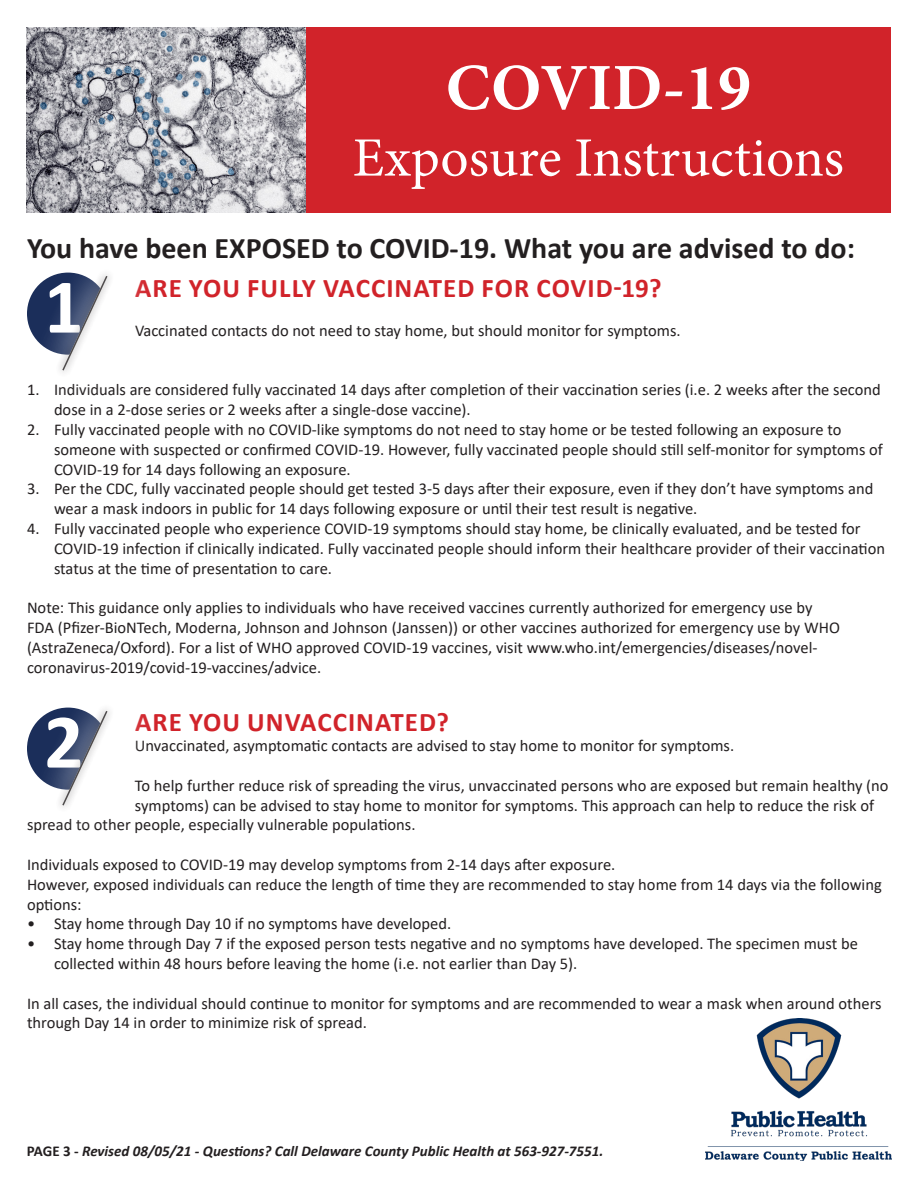
<style>
.page{position:relative;width:918px;height:1188px;background:#fff}
.page>*{position:absolute;margin:0;border:0;box-sizing:border-box;transform-origin:0 0}
.t1{font:700 77.85px "Calibri";color:#fff}
.t2{font:700 66px "Minion Pro";color:#fff}
.t3{font:55.5px "Minion Pro";color:#fff}
.t4{font:700 30px "Calibri";color:#231f20}
.t5{font:700 27px "Calibri";letter-spacing:.04em;color:#d1232a}
.t6{font:16.5px/19.8px "Calibri";color:#231f20}
.t7{font:italic 700 15px "Calibri";color:#231f20}
.s1{font-style:normal}
</style>
<div class="page">
<img style="left:705px;top:1018px;width:186px;height:143px">
<div style="left:27px;top:27px;width:864px;height:186px;background:#d1232a"></div>
<img style="left:27px;top:27px;width:279px;height:186px">
<svg style="left:27px;top:272px;width:83px;height:101px"></svg>
<svg style="left:27px;top:707px;width:83px;height:101px"></svg>
<p class="t2" style="left:446px;top:41px;width:307px">COVID-19</p>
<p class="t3" style="left:353px;top:121px;width:493px">Exposure Instructions</p>
<p class="t4" style="left:27px;top:227px;width:829px">You have been EXPOSED to COVID-19. What you are advised to do:</p>
<p class="t5" style="left:135px;top:269px;width:528px">ARE YOU FULLY VACCINATED FOR COVID-19?</p>
<p class="t6" style="left:135px;top:320px;width:547px">Vaccinated contacts do not need to stay home, but should monitor for symptoms.</p>
<p class="t1" style="left:44px;top:252px;width:41px">1</p>
<p class="t6" style="left:54px;top:380px;width:828px;text-indent:-27px">1. Individuals are considered fully vaccinated 14 days after completion of their vaccination series (i.e. 2 weeks after the second dose in a 2-dose series or 2 weeks after a single-dose vaccine).</p>
<p class="t6" style="left:54px;top:419px;width:830px;text-indent:-27px">2. Fully vaccinated people with no COVID-like symptoms do not need to stay home or be tested following an exposure to someone with suspected or confirmed COVID-19. However, fully vaccinated people should still self-monitor for symptoms of<br>COVID-19 for 14 days following an exposure.</p>
<p class="t6" style="left:54px;top:479px;width:821px;text-indent:-27px">3. Per the CDC, fully vaccinated people should get tested 3-5 days after their exposure, even if they don’t have symptoms and wear a mask indoors in public for 14 days following exposure or until their test result is negative.</p>
<p class="t6" style="left:54px;top:518px;width:833px;text-indent:-27px">4. Fully vaccinated people who experience COVID-19 symptoms should stay home, be clinically evaluated, and be tested for<br>COVID-19 infection if clinically indicated. Fully vaccinated people should inform their healthcare provider of their vaccination status at the time of presentation to care.</p>
<p class="t6" style="left:27px;top:597px;width:814px">Note: This guidance only applies to individuals who have received vaccines currently authorized for emergency use by FDA (Pfizer-BioNTech, Moderna, Johnson and Johnson (Janssen)) or other vaccines authorized for emergency use by WHO (AstraZeneca/Oxford). For a list of WHO approved COVID-19 vaccines, visit www.who.int/emergencies/diseases/novel&shy;coronavirus-2019/covid-19-vaccines/advice.</p>
<p class="t5" style="left:135px;top:703px;width:316px">ARE YOU UNVACCINATED?</p>
<p class="t6" style="left:135px;top:735px;width:601px">Unvaccinated, asymptomatic contacts are advised to stay home to monitor for symptoms.</p>
<p class="t6" style="left:135px;top:775px;width:755px">To help further reduce risk of spreading the virus, unvaccinated persons who are exposed but remain healthy (no</p>
<p class="t6" style="left:27px;top:795px;width:849px;text-indent:108px">symptoms) can be advised to stay home to monitor for symptoms. This approach can help to reduce the risk of spread to other people, especially vulnerable populations.</p>
<p class="t6" style="left:27px;top:854px;width:590px">Individuals exposed to COVID-19 may develop symptoms from 2-14 days after exposure.</p>
<p class="t6" style="left:27px;top:874px;width:856px">However, exposed individuals can reduce the length of time they are recommended to stay home from 14 days via the following options:</p>
<p class="t6" style="left:27px;top:914px;width:426px">• Stay home through Day 10 if no symptoms have developed.</p>
<p class="t6" style="left:54px;top:933px;width:806px;text-indent:-27px">• Stay home through Day 7 if the exposed person tests negative and no symptoms have developed. The specimen must be collected within 48 hours before leaving the home (i.e. not earlier than Day 5).</p>
<p class="t6" style="left:27px;top:993px;width:856px">In all cases, the individual should continue to monitor for symptoms and are recommended to wear a mask when around others through Day 14 in order to minimize risk of spread.</p>
<p class="t1" style="left:44px;top:687px;width:41px">2</p>
<p class="t7" style="left:27px;top:1140px;width:578px"><span class="s1">PAGE 3 -</span> Revised 08/05/21 - Questions? Call Delaware County Public Health at 563-927-7551.</p>
</div>
